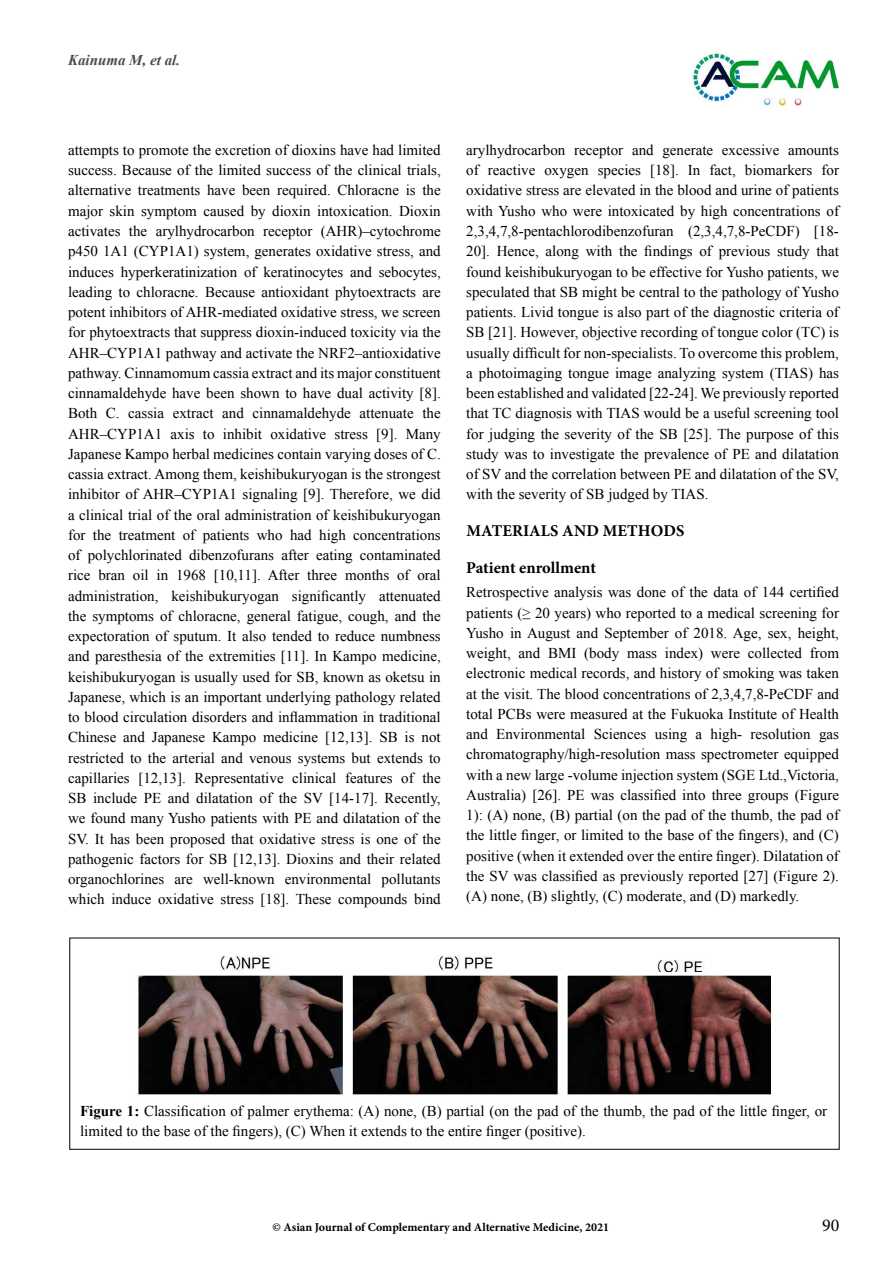
<style>
.page{position:relative;width:893px;height:1263px;background:#fff}
.page>*{position:absolute;margin:0;border:0;box-sizing:border-box;transform-origin:0 0}
.t1{font:18px "Minion Pro";color:#000}
.t2{font:700 16.5px "Minion Pro";color:#000}
.t3{font:15px/20.2px "Times New Roman";color:#000;text-align:justify}
.t4{font:italic 700 15px "Times New Roman";color:#524b48}
.t5{font:700 12px "Minion Pro";color:#000}
.s1{font-weight:700}
</style>
<div class="page">
<img style="left:691px;top:54px;width:148px;height:52px">
<img style="left:137px;top:975px;width:636px;height:120px">
<img style="left:220px;top:955px;width:484px;height:16px">
<p class="t4" style="left:68px;top:49px;width:114px">Kainuma M, et al.</p>
<p class="t3" style="left:68px;top:140px;width:374px">attempts to promote the excretion of dioxins have had limited success. Because of the limited success of the clinical trials, alternative treatments have been required. Chloracne is the major skin symptom caused by dioxin intoxication. Dioxin activates the arylhydrocarbon receptor (AHR)–cytochrome p450 1A1 (CYP1A1) system, generates oxidative stress, and induces hyperkeratinization of keratinocytes and sebocytes, leading to chloracne. Because antioxidant phytoextracts are potent inhibitors of AHR-mediated oxidative stress, we screen for phytoextracts that suppress dioxin-induced toxicity via the AHR–CYP1A1 pathway and activate the NRF2–antioxidative pathway. Cinnamomum cassia extract and its major constituent cinnamaldehyde have been shown to have dual activity [8].<br>Both C. cassia extract and cinnamaldehyde attenuate the AHR–CYP1A1 axis to inhibit oxidative stress [9]. Many Japanese Kampo herbal medicines contain varying doses of C. cassia extract. Among them, keishibukuryogan is the strongest inhibitor of AHR–CYP1A1 signaling [9]. Therefore, we did a clinical trial of the oral administration of keishibukuryogan for the treatment of patients who had high concentrations of polychlorinated dibenzofurans after eating contaminated rice bran oil in 1968 [10,11]. After three months of oral administration, keishibukuryogan significantly attenuated the symptoms of chloracne, general fatigue, cough, and the expectoration of sputum. It also tended to reduce numbness and paresthesia of the extremities [11]. In Kampo medicine, keishibukuryogan is usually used for SB, known as oketsu in Japanese, which is an important underlying pathology related to blood circulation disorders and inflammation in traditional Chinese and Japanese Kampo medicine [12,13]. SB is not restricted to the arterial and venous systems but extends to capillaries [12,13]. Representative clinical features of the SB include PE and dilatation of the SV [14-17]. Recently, we found many Yusho patients with PE and dilatation of the SV. It has been proposed that oxidative stress is one of the pathogenic factors for SB [12,13]. Dioxins and their related organochlorines are well-known environmental pollutants which induce oxidative stress [18]. These compounds bind</p>
<p class="t3" style="left:466px;top:140px;width:374px">arylhydrocarbon receptor and generate excessive amounts of reactive oxygen species [18]. In fact, biomarkers for oxidative stress are elevated in the blood and urine of patients with Yusho who were intoxicated by high concentrations of 2,3,4,7,8-pentachlorodibenzofuran (2,3,4,7,8-PeCDF) [18- 20]. Hence, along with the findings of previous study that found keishibukuryogan to be effective for Yusho patients, we speculated that SB might be central to the pathology of Yusho patients. Livid tongue is also part of the diagnostic criteria of SB [21]. However, objective recording of tongue color (TC) is usually difficult for non-specialists. To overcome this problem, a photoimaging tongue image analyzing system (TIAS) has been established and validated [22-24]. We previously reported that TC diagnosis with TIAS would be a useful screening tool for judging the severity of the SB [25]. The purpose of this study was to investigate the prevalence of PE and dilatation of SV and the correlation between PE and dilatation of the SV, with the severity of SB judged by TIAS.</p>
<p class="t2" style="left:466px;top:519px;width:109px">Materials and</p>
<p class="t2" style="left:603px;top:519px;width:60px">Methods</p>
<p class="t2" style="left:466px;top:556px;width:131px">Patient enrollment</p>
<p class="t3" style="left:466px;top:582px;width:374px">Retrospective analysis was done of the data of 144 certified patients (≥ 20 years) who reported to a medical screening for Yusho in August and September of 2018. Age, sex, height, weight, and BMI (body mass index) were collected from electronic medical records, and history of smoking was taken at the visit. The blood concentrations of 2,3,4,7,8-PeCDF and total PCBs were measured at the Fukuoka Institute of Health and Environmental Sciences using a high- resolution gas chromatography/high-resolution mass spectrometer equipped with a new large -volume injection system (SGE Ltd.,Victoria, Australia) [26]. PE was classified into three groups (Figure 1): (A) none, (B) partial (on the pad of the thumb, the pad of the little finger, or limited to the base of the fingers), and (C) positive (when it extended over the entire finger). Dilatation of the SV was classified as previously reported [27] (Figure 2). (A) none, (B) slightly, (C) moderate, and (D) markedly.</p>
<p class="t3" style="left:80px;top:1101px;width:749px;line-height:19.5px"><span class="s1">Figure 1:</span> Classification of palmer erythema: (A) none, (B) partial (on the pad of the thumb, the pad of the little finger, or limited to the base of the fingers), (C) When it extends to the entire finger (positive).</p>
<p class="t5" style="left:272px;top:1218px;width:338px">© Asian Journal of Complementary and Alternative Medicine, 2021</p>
<p class="t1" style="left:822px;top:1213px;width:19px">90</p>
</div>
